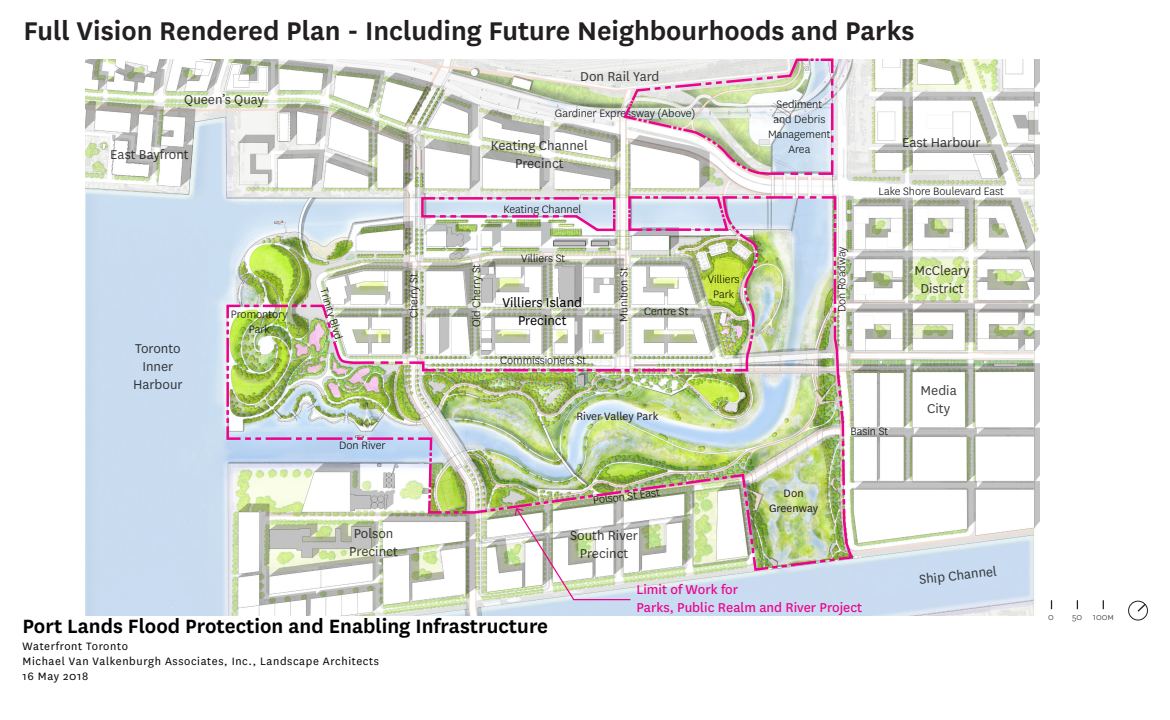
<style>
.page{position:relative;width:1170px;height:720px;background:#fff}
.page>*{position:absolute;margin:0;border:0;box-sizing:border-box;transform-origin:0 0}
.Slide_Title{font:600 30px "National";color:#231f20}
.Page_Title{font:600 22.5px "National";color:#000}
.Labels_-_Secondary{font:15px/18px "National";color:#000;text-align:center}
.Captions_-_White{font:15px "National";color:#ed028c}
.Labels_-_Tertiary{font:300 12.5px/15px "National";color:#000;text-align:center}
.t1{font:12.5px/15px "National";letter-spacing:.05em;color:#000}
.Labels{font:12.5px/15px "National";color:#231f20;text-align:center}
.SB_-_Numbers{font:300 10px "National";color:#231f20}
</style>
<div class="page">
<img style="left:86px;top:60px;width:953px;height:556px">
<div style="left:1128px;top:601px;width:20px;height:19px;border:1px solid #231f20;border-radius:50%"></div>
<svg style="left:1136px;top:602px;width:11px;height:11px"></svg>
<img style="left:225px;top:195px;width:630px;height:377px">
<svg style="left:622px;top:58px;width:213px;height:118px"></svg>
<img style="left:486px;top:474px;width:244px;height:127px">
<p class="Slide_Title" style="left:23px;top:10px;width:893px">Full Vision Rendered Plan - Including Future Neighbourhoods and Parks</p>
<p class="Labels_-_Secondary" style="left:184px;top:90px;width:82px">Queen’s Quay</p>
<p class="Labels_-_Secondary" style="left:110px;top:145px;width:80px">East Bayfront</p>
<p class="Labels_-_Secondary" style="left:133px;top:339px;width:51px">Toronto<br>Inner<br>Harbour</p>
<p class="Labels_-_Tertiary" style="left:231px;top:306px;width:58px">Promontory</p>
<p class="Labels_-_Tertiary" style="left:249px;top:321px;width:23px">Park</p>
<p class="Labels_-_Tertiary" style="left:331px;top:286px;width:57px;rotate:73deg">Trinity Blvd.</p>
<p class="Labels_-_Tertiary" style="left:406px;top:318px;width:46px;rotate:-90deg">Cherry St</p>
<p class="Labels_-_Tertiary" style="left:339px;top:438px;width:48px">Don River</p>
<p class="Labels_-_Secondary" style="left:349px;top:523px;width:50px;text-align:left">Polson<br>Precinct</p>
<p class="Labels_-_Secondary" style="left:580px;top:67px;width:81px">Don Rail Yard</p>
<p class="Labels_-_Tertiary" style="left:555px;top:106px;width:142px">Gardiner Expressway (Above)</p>
<p class="Labels_-_Secondary" style="left:491px;top:136px;width:98px">Keating Channel<br>Precinct</p>
<p class="Labels_-_Tertiary" style="left:503px;top:201px;width:79px">Keating Channel</p>
<p class="Labels_-_Tertiary" style="left:468px;top:327px;width:65px;rotate:-90deg">Old Cherry St</p>
<p class="Labels_-_Tertiary" style="left:521px;top:250px;width:46px">Villiers St</p>
<p class="Labels_-_Secondary" style="left:502px;top:292px;width:81px">Villiers Island<br>Precinct</p>
<p class="Labels_-_Tertiary" style="left:500px;top:353px;width:88px">Commissioners St</p>
<p class="Labels_-_Tertiary" style="left:616px;top:322px;width:56px;rotate:-90deg">Munition St</p>
<p class="Labels_-_Tertiary" style="left:644px;top:303px;width:46px">Centre St</p>
<p class="Labels_-_Tertiary" style="left:708px;top:271px;width:33px">Villiers<br>Park</p>
<p class="Labels" style="left:576px;top:409px;width:84px">River Valley Park</p>
<p class="Labels_-_Tertiary" style="left:768px;top:96px;width:64px">Sediment and Debris<br>Management<br>Area</p>
<p class="Labels_-_Tertiary" style="left:834px;top:312px;width:67px;rotate:-90deg">Don Roadway</p>
<p class="Labels_-_Secondary" style="left:902px;top:132px;width:80px">East Harbour</p>
<p class="Labels_-_Tertiary" style="left:879px;top:184px;width:127px">Lake Shore Boulevard East</p>
<p class="Labels_-_Secondary" style="left:914px;top:261px;width:57px">McCleary<br>District</p>
<p class="Labels_-_Secondary" style="left:921px;top:381px;width:38px">Media<br>City</p>
<p class="Labels_-_Tertiary" style="left:850px;top:423px;width:39px">Basin St</p>
<p class="Labels_-_Tertiary" style="left:592px;top:492px;width:69px;rotate:-7deg">Polson St East</p>
<p class="Labels_-_Secondary" style="left:570px;top:526px;width:69px">South River<br>Precinct</p>
<p class="Labels" style="left:769px;top:486px;width:51px">Don<br>Greenway</p>
<p class="Captions_-_White" style="left:637px;top:580px;width:103px">Limit of Work for</p>
<p class="Captions_-_White" style="left:637px;top:598px;width:227px">Parks, Public Realm and River Project</p>
<p class="Labels_-_Secondary" style="left:918px;top:570px;width:79px;rotate:-6deg">Ship Channel</p>
<p class="Page_Title" style="left:22px;top:610px;width:527px">Port Lands Flood Protection and Enabling Infrastructure</p>
<p class="t1" style="left:22px;top:638px;width:358px">Waterfront Toronto<br>Michael Van Valkenburgh Associates, Inc., Landscape Architects<br>16 May 2018</p>
<p class="SB_-_Numbers" style="left:1048px;top:611px;width:7px">0</p>
<p class="SB_-_Numbers" style="left:1072px;top:611px;width:12px">50</p>
<p class="SB_-_Numbers" style="left:1093px;top:611px;width:22px">100m</p>
</div>
